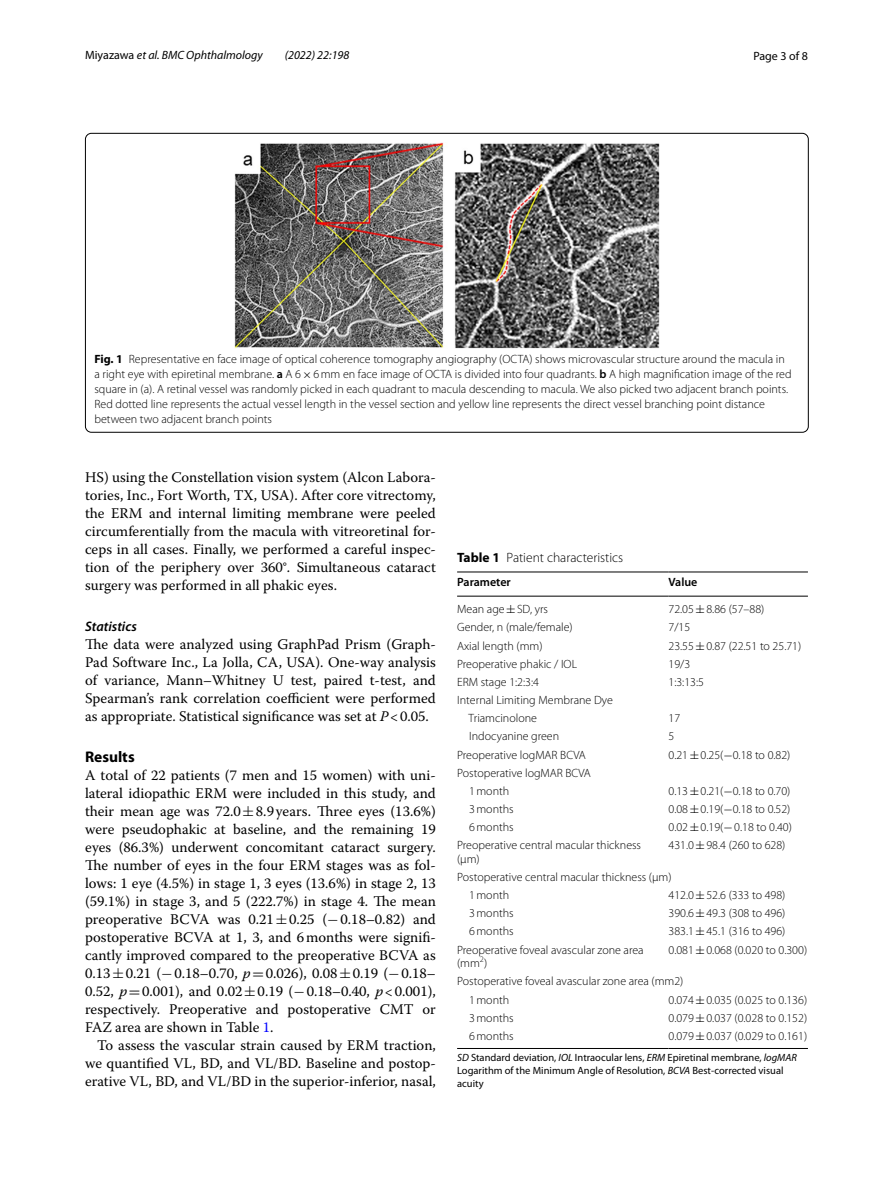
<style>
.page{position:relative;width:893px;height:1187px;background:#fff}
.page>*{position:absolute;margin:0;border:0;box-sizing:border-box;transform-origin:0 0}
.t1{font:700 15.45px "Myriad Pro";color:#000}
.t2{font:14.7px/18px "Warnock Pro";color:#000;text-align:justify}
.t3{font:italic 600 13.8px "Myriad Pro";color:#000}
.t4{font:300 13.5px "Myriad Pro";color:#000}
.t5{font:300 12px/15px "Myriad Pro";color:#000}
.t6{font:italic 12px "Myriad Pro";color:#000}
.t7{font:600 12px "Myriad Pro";color:#000}
.t8{font:12px "Myriad Pro";color:#000}
.t9{font:10.5px/12.8px "Myriad Pro";color:#000}
.s1{font-style:normal}
.s2{font-weight:700}
.s3{font-weight:600}
.s4{font-family:"MTSY";font-weight:400}
.s5{font-style:italic}
.s6{font-family:"MTSY"}
.s7{color:#00f}
</style>
<div class="page">
<img style="left:234px;top:142px;width:425px;height:206px">
<hr style="left:457px;top:571px;width:211px;height:1px;background:#000">
<hr style="left:457px;top:596px;width:211px;height:1px;background:#000">
<hr style="left:668px;top:571px;width:140px;height:1px;background:#000">
<hr style="left:668px;top:596px;width:140px;height:1px;background:#000">
<hr style="left:457px;top:1048px;width:211px;height:1px;background:#000">
<hr style="left:668px;top:1048px;width:140px;height:1px;background:#000">
<p class="t6" style="left:85px;top:48px;width:179px"><span class="s1">Miyazawa</span> et al. BMC Ophthalmology</p>
<p class="t6" style="left:285px;top:48px;width:66px">(2022) 22:198</p>
<p class="t8" style="left:753px;top:48px;width:56px">Page 3 of 8</p>
<p class="t5" style="left:94px;top:352px;width:699px"><span class="s2">Fig. 1</span> Representative en face image of optical coherence tomography angiography (OCTA) shows microvascular structure around the macula in a right eye with epiretinal membrane. <span class="s3">a</span> A 6<span class="s4">×</span>6mm en face image of OCTA is divided into four quadrants. <span class="s3">b</span> A high magnification image of the red square in (a). A retinal vessel was randomly picked in each quadrant to macula descending to macula. We also picked two adjacent branch points.<br>Red dotted line represents the actual vessel length in the vessel section and yellow line represents the direct vessel branching point distance between two adjacent branch points</p>
<p class="t2" style="left:85px;top:467px;width:352px">HS) using the Constellation vision system (Alcon Labora&shy;tories, Inc., Fort Worth, TX, USA). After core vitrectomy, the ERM and internal limiting membrane were peeled circumferentially from the macula with vitreoretinal for&shy;ceps in all cases. Finally, we performed a careful inspec&shy;tion of the periphery over 360°. Simultaneous cataract surgery was performed in all phakic eyes.</p>
<p class="t3" style="left:85px;top:617px;width:53px">Statistics</p>
<p class="t2" style="left:85px;top:634px;width:352px">The data were analyzed using GraphPad Prism (Graph-Pad Software Inc., La Jolla, CA, USA). One-way analysis of variance, Mann–Whitney U test, paired t-test, and Spearman’s rank correlation coefficient were performed as appropriate. Statistical significance was set at <span class="s5">P</span>&lt;0.05.</p>
<p class="t1" style="left:85px;top:746px;width:51px">Results</p>
<p class="t2" style="left:85px;top:765px;width:352px">A total of 22 patients (7 men and 15 women) with uni&shy;lateral idiopathic ERM were included in this study, and their mean age was 72.0<span class="s6">±</span>8.9years. Three eyes (13.6%) were pseudophakic at baseline, and the remaining 19 eyes (86.3%) underwent concomitant cataract surgery.<br>The number of eyes in the four ERM stages was as fol&shy;lows: 1 eye (4.5%) in stage 1, 3 eyes (13.6%) in stage 2, 13 (59.1%) in stage 3, and 5 (222.7%) in stage 4. The mean preoperative BCVA was 0.21<span class="s6">±</span>0.25 (<span class="s6">−</span>0.18–0.82) and postoperative BCVA at 1, 3, and 6months were signifi&shy;cantly improved compared to the preoperative BCVA as 0.13<span class="s6">±</span>0.21 (<span class="s6">−</span>0.18–0.70, <span class="s5">p</span><span class="s6">=</span>0.026), 0.08<span class="s6">±</span>0.19 (<span class="s6">−</span>0.18– 0.52, <span class="s5">p</span><span class="s6">=</span>0.001), and 0.02<span class="s6">±</span>0.19 (<span class="s6">−</span>0.18–0.40, <span class="s5">p</span>&lt;0.001), respectively. Preoperative and postoperative CMT or FAZ area are shown in Table <span class="s7">1</span>.</p>
<p class="t2" style="left:85px;top:1035px;width:352px;text-indent:12px">To assess the vascular strain caused by ERM traction, we quantified VL, BD, and VL/BD. Baseline and postop&shy;erative VL, BD, and VL/BD in the superior-inferior, nasal,</p>
<p class="t4" style="left:457px;top:550px;width:168px"><span class="s2">Table 1</span> Patient characteristics</p>
<p class="t7" style="left:457px;top:574px;width:55px">Parameter</p>
<p class="t7" style="left:668px;top:574px;width:30px">Value</p>
<p class="t5" style="left:457px;top:602px;width:92px">Mean age<span class="s4">±</span>SD, yrs</p>
<p class="t5" style="left:668px;top:602px;width:97px">72.05<span class="s4">±</span>8.86 (57–88)</p>
<p class="t5" style="left:457px;top:620px;width:117px">Gender, n (male/female)</p>
<p class="t5" style="left:668px;top:620px;width:23px">7/15</p>
<p class="t5" style="left:457px;top:638px;width:87px">Axial length (mm)</p>
<p class="t5" style="left:668px;top:638px;width:134px">23.55<span class="s4">±</span>0.87 (22.51 to 25.71)</p>
<p class="t5" style="left:457px;top:656px;width:121px">Preoperative phakic / IOL</p>
<p class="t5" style="left:668px;top:656px;width:23px">19/3</p>
<p class="t5" style="left:457px;top:674px;width:83px">ERM stage 1:2:3:4</p>
<p class="t5" style="left:668px;top:674px;width:37px">1:3:13:5</p>
<p class="t5" style="left:469px;top:691px;width:146px;line-height:18.1px;text-indent:-11px">Internal Limiting Membrane Dye<br>Triamcinolone</p>
<p class="t5" style="left:668px;top:711px;width:13px">17</p>
<p class="t5" style="left:469px;top:729px;width:92px">Indocyanine green</p>
<p class="t5" style="left:668px;top:729px;width:7px">5</p>
<p class="t5" style="left:457px;top:747px;width:130px">Preoperative logMAR BCVA</p>
<p class="t5" style="left:668px;top:747px;width:123px">0.21<span class="s4">±</span>0.25(<span class="s4">−</span>0.18 to 0.82)</p>
<p class="t5" style="left:469px;top:763px;width:123px;line-height:18.1px;text-indent:-12px">Postoperative logMAR BCVA<br>1month</p>
<p class="t5" style="left:668px;top:783px;width:123px">0.13<span class="s4">±</span>0.21(<span class="s4">−</span>0.18 to 0.70)</p>
<p class="t5" style="left:469px;top:801px;width:46px">3months</p>
<p class="t5" style="left:668px;top:801px;width:123px">0.08<span class="s4">±</span>0.19(<span class="s4">−</span>0.18 to 0.52)</p>
<p class="t5" style="left:469px;top:819px;width:46px">6months</p>
<p class="t5" style="left:668px;top:819px;width:125px">0.02<span class="s4">±</span>0.19(<span class="s4">−</span>0.18 to 0.40)</p>
<p class="t5" style="left:457px;top:838px;width:185px;line-height:13.5px">Preoperative central macular thickness (μm)</p>
<p class="t5" style="left:668px;top:838px;width:118px">431.0<span class="s4">±</span>98.4 (260 to 628)</p>
<p class="t5" style="left:469px;top:868px;width:204px;line-height:18.1px;text-indent:-12px">Postoperative central macular thickness (μm)<br>1month</p>
<p class="t5" style="left:668px;top:887px;width:118px">412.0<span class="s4">±</span>52.6 (333 to 498)</p>
<p class="t5" style="left:469px;top:905px;width:46px">3months</p>
<p class="t5" style="left:668px;top:905px;width:118px">390.6<span class="s4">±</span>49.3 (308 to 496)</p>
<p class="t5" style="left:469px;top:924px;width:46px">6months</p>
<p class="t5" style="left:668px;top:924px;width:118px">383.1<span class="s4">±</span>45.1 (316 to 496)</p>
<p class="t5" style="left:457px;top:943px;width:188px;line-height:13.5px">Preoperative foveal avascular zone area (mm<sup>2</sup>)</p>
<p class="t5" style="left:668px;top:942px;width:140px">0.081<span class="s4">±</span>0.068 (0.020 to 0.300)</p>
<p class="t5" style="left:469px;top:972px;width:216px;line-height:18.1px;text-indent:-12px">Postoperative foveal avascular zone area (mm2)<br>1month</p>
<p class="t5" style="left:668px;top:992px;width:140px">0.074<span class="s4">±</span>0.035 (0.025 to 0.136)</p>
<p class="t5" style="left:469px;top:1010px;width:46px">3months</p>
<p class="t5" style="left:668px;top:1010px;width:140px">0.079<span class="s4">±</span>0.037 (0.028 to 0.152)</p>
<p class="t5" style="left:469px;top:1028px;width:46px">6months</p>
<p class="t5" style="left:668px;top:1028px;width:140px">0.079<span class="s4">±</span>0.037 (0.029 to 0.161)</p>
<p class="t9" style="left:457px;top:1050px;width:341px"><span class="s5">SD</span> Standard deviation, <span class="s5">IOL</span> Intraocular lens, <span class="s5">ERM</span> Epiretinal membrane, <span class="s5">logMAR<br></span>Logarithm of the Minimum Angle of Resolution, <span class="s5">BCVA</span> Best-corrected visual acuity</p>
</div>
